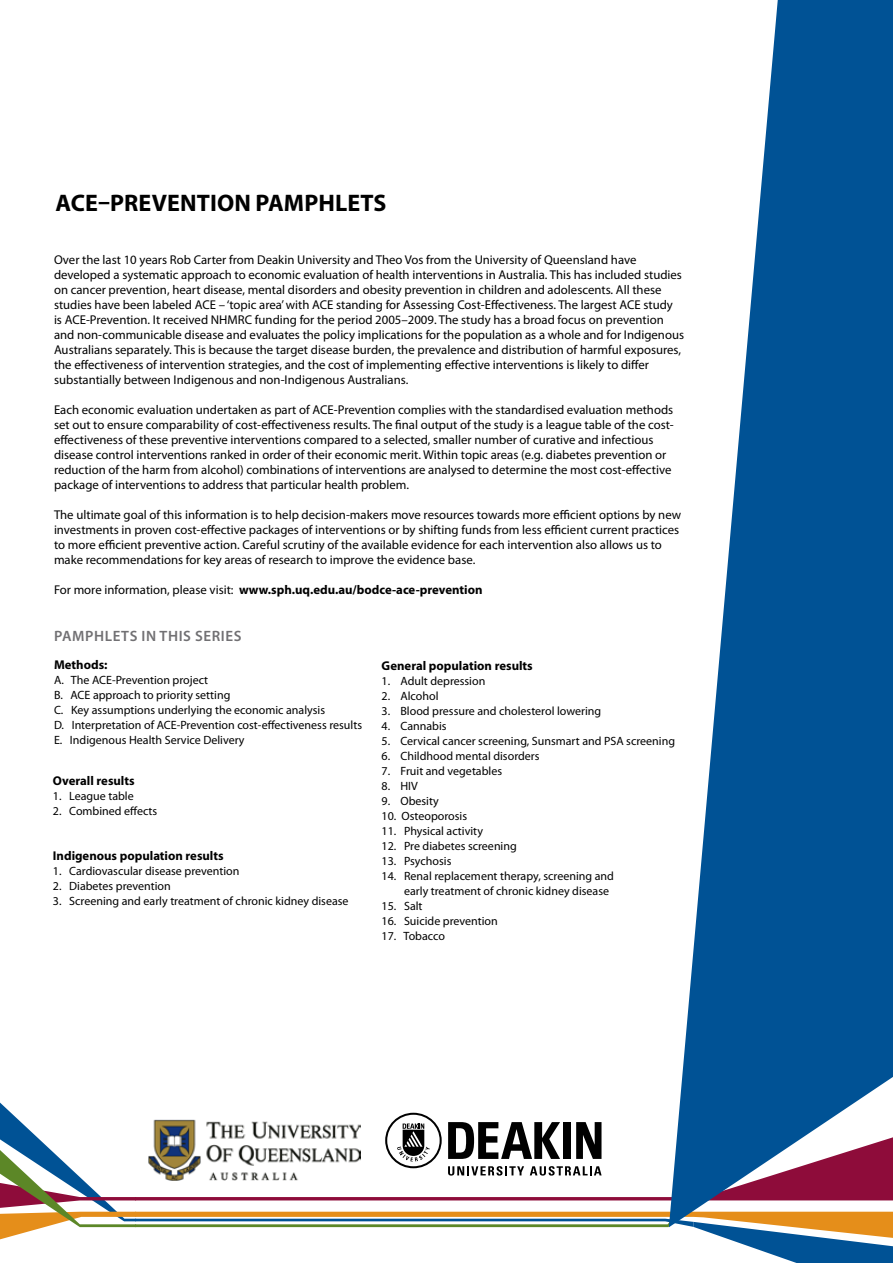
<style>
.page{position:relative;width:893px;height:1263px;background:#fff}
.page>*{position:absolute;margin:0;border:0;box-sizing:border-box;transform-origin:0 0}
.t1{font:700 24px "Myriad Pro";letter-spacing:.005em;color:#000}
.t2{font:600 15px "Myriad Pro";letter-spacing:.04em;color:#717073}
.t3{font:12.75px/15px "Myriad Pro";color:#000}
.t4{font:700 12.75px "Myriad Pro";color:#000}
.t5{font:12px/15px "Myriad Pro";color:#000}
.s1{font-weight:400}
</style>
<div class="page">
<svg style="left:680px;top:0;width:213px;height:1102px;fill:#005295"></svg>
<svg style="left:0;top:1102px;width:893px;height:161px"></svg>
<img style="left:148px;top:1120px;width:212px;height:61px">
<h1 class="t1" style="left:56px;top:187px;width:333px">ACE–Prevention pamphlets</h1>
<p class="t3" style="left:54px;top:252px;width:632px">Over the last 10 years Rob Carter from Deakin University and Theo Vos from the University of Queensland have developed a systematic approach to economic evaluation of health interventions in Australia. This has included studies on cancer prevention, heart disease, mental disorders and obesity prevention in children and adolescents. All these studies have been labeled ACE – ‘topic area’ with ACE standing for Assessing Cost-Effectiveness. The largest ACE study is ACE-Prevention. It received NHMRC funding for the period 2005–2009. The study has a broad focus on prevention and non-communicable disease and evaluates the policy implications for the population as a whole and for Indigenous Australians separately. This is because the target disease burden, the prevalence and distribution of harmful exposures, the effectiveness of intervention strategies, and the cost of implementing effective interventions is likely to differ substantially between Indigenous and non-Indigenous Australians.</p>
<p class="t3" style="left:54px;top:402px;width:621px">Each economic evaluation undertaken as part of ACE-Prevention complies with the standardised evaluation methods set out to ensure comparability of cost-effectiveness results. The final output of the study is a league table of the cost&shy;effectiveness of these preventive interventions compared to a selected, smaller number of curative and infectious disease control interventions ranked in order of their economic merit. Within topic areas (e.g. diabetes prevention or reduction of the harm from alcohol) combinations of interventions are analysed to determine the most cost-effective package of interventions to address that particular health problem.</p>
<p class="t3" style="left:54px;top:507px;width:629px">The ultimate goal of this information is to help decision-makers move resources towards more efficient options by new investments in proven cost-effective packages of interventions or by shifting funds from less efficient current practices to more efficient preventive action. Careful scrutiny of the available evidence for each intervention also allows us to make recommendations for key areas of research to improve the evidence base.</p>
<p class="t4" style="left:54px;top:581px;width:430px"><span class="s1">For more information, please visit:</span> www.sph.uq.edu.au/bodce-ace-prevention</p>
<p class="t2" style="left:54px;top:627px;width:189px">PAMPHLETS IN THIS SERIES</p>
<p class="t4" style="left:54px;top:657px;width:55px">Methods:</p>
<p class="t5" style="left:54px;top:672px;width:310px">A. The ACE-Prevention project<br>B. ACE approach to priority setting<br>C. Key assumptions underlying the economic analysis<br>D. Interpretation of ACE-Prevention cost-effectiveness results E. Indigenous Health Service Delivery</p>
<p class="t4" style="left:53px;top:773px;width:83px">Overall results</p>
<p class="t5" style="left:53px;top:789px;width:82px">1. League table</p>
<p class="t5" style="left:53px;top:804px;width:106px">2. Combined effects</p>
<p class="t4" style="left:53px;top:847px;width:172px">Indigenous population results</p>
<p class="t5" style="left:53px;top:863px;width:188px">1. Cardiovascular disease prevention</p>
<p class="t5" style="left:53px;top:878px;width:119px">2. Diabetes prevention</p>
<p class="t5" style="left:53px;top:893px;width:297px">3. Screening and early treatment of chronic kidney disease</p>
<p class="t4" style="left:382px;top:657px;width:153px">General population results</p>
<p class="t5" style="left:382px;top:673px;width:105px">1. Adult depression</p>
<p class="t5" style="left:382px;top:688px;width:58px">2. Alcohol</p>
<p class="t5" style="left:382px;top:703px;width:221px">3. Blood pressure and cholesterol lowering</p>
<p class="t5" style="left:382px;top:718px;width:66px">4. Cannabis</p>
<p class="t5" style="left:382px;top:733px;width:295px">5. Cervical cancer screening, Sunsmart and PSA screening</p>
<p class="t5" style="left:382px;top:748px;width:159px">6. Childhood mental disorders</p>
<p class="t5" style="left:382px;top:763px;width:122px">7. Fruit and vegetables</p>
<p class="t5" style="left:382px;top:778px;width:38px">8. HIV</p>
<p class="t5" style="left:382px;top:793px;width:59px">9. Obesity</p>
<p class="t5" style="left:382px;top:808px;width:87px">10. Osteoporosis</p>
<p class="t5" style="left:382px;top:823px;width:103px">11. Physical activity</p>
<p class="t5" style="left:382px;top:838px;width:137px">12. Pre diabetes screening</p>
<p class="t5" style="left:382px;top:853px;width:71px">13. Psychosis</p>
<p class="t5" style="left:404px;top:868px;width:211px;text-indent:-22px">14. Renal replacement therapy, screening and early treatment of chronic kidney disease</p>
<p class="t5" style="left:382px;top:898px;width:42px">15. Salt</p>
<p class="t5" style="left:382px;top:913px;width:118px">16. Suicide prevention</p>
<p class="t5" style="left:382px;top:928px;width:65px">17. Tobacco</p>
</div>
